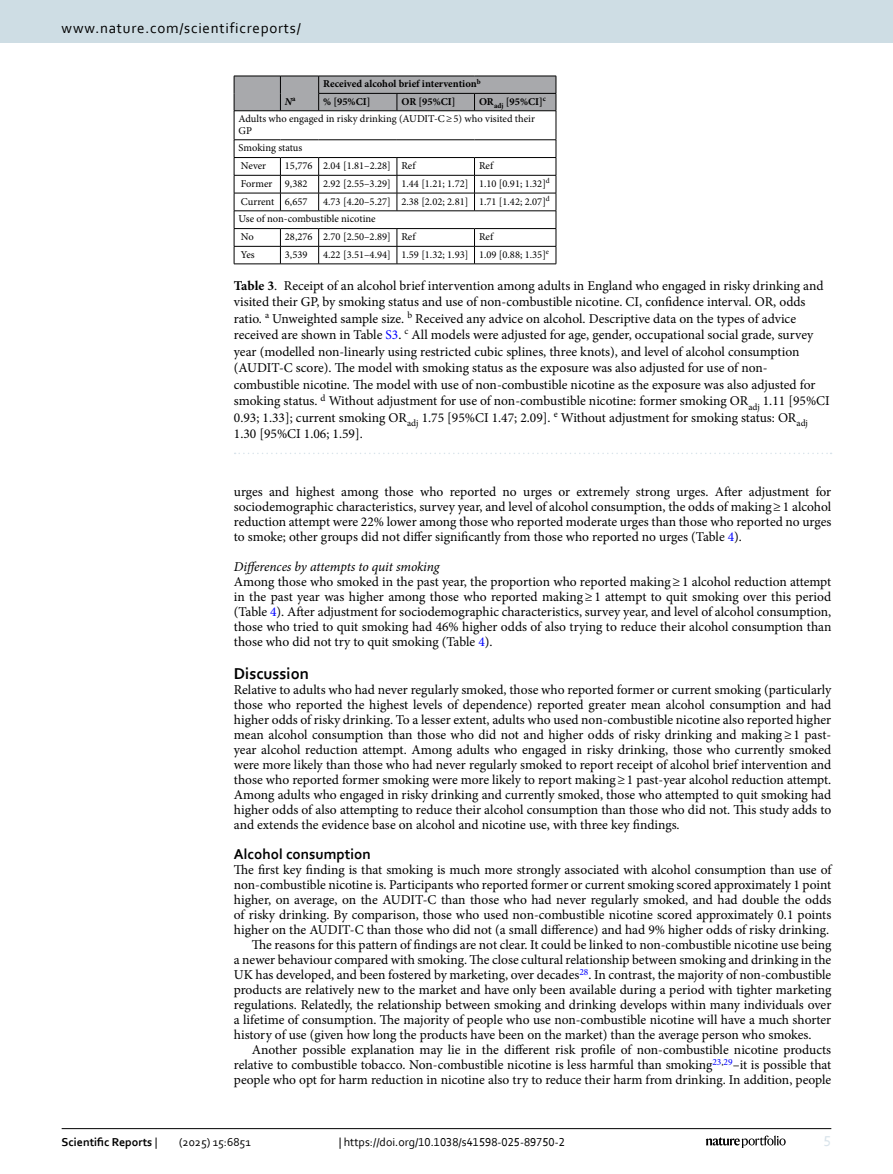
<style>
.page{position:relative;width:893px;height:1174px;background:#fff}
.page>*{position:absolute;margin:0;border:0;box-sizing:border-box;transform-origin:0 0}
.Head_1{font:700 16.5px "Corbel";color:#000}
.t1{font:15px "Corbel";letter-spacing:.05em;color:#000}
.Head_2{font:700 15px "Corbel";color:#000}
.t2{font:15px "Corbel";color:#d9e4eb}
.Body_Text{font:13.5px/15px "Minion Pro";color:#000;text-align:justify}
.Body_Text_Indent{font:13.5px/15px "Minion Pro";color:#000;text-align:justify}
.Table_Caption{font:13.5px/16.5px "Minion Pro";letter-spacing:-.005em;color:#000}
.Head_3{font:italic 13.5px "Minion Pro";letter-spacing:-.01em;color:#000}
.t3{font:12px "Corbel";color:#000}
.t4{font:700 12px "Corbel";color:#000}
.Table_Body{font:10.5px/11.2px "Minion Pro";color:#000}
.Table_Head{font:700 10.5px "Minion Pro";color:#000}
.Table_Head-2{font:italic 700 10.5px "Minion Pro";color:#000}
.s1{font-weight:700}
.s2{color:#00f}
.s3{font-weight:400}
</style>
<div class="page">
<hr style="left:280px;top:264px;width:39px;height:1px;background:#000">
<hr style="left:319px;top:264px;width:78px;height:1px;background:#000">
<hr style="left:397px;top:264px;width:77px;height:1px;background:#000">
<svg style="left:234px;top:76px;width:323px;height:188px"></svg>
<hr style="left:474px;top:264px;width:82px;height:1px;background:#000">
<hr style="left:234px;top:264px;width:46px;height:1px;background:#000">
<svg style="left:235px;top:452px;width:597px;height:2px"></svg>
<hr style="left:62px;top:1128px;width:769px;height:1px;background:#000">
<svg style="left:706px;top:1135px;width:80px;height:12px"></svg>
<div style="left:0;top:0;width:893px;height:43px;background:#cedde4"></div>
<p class="t1" style="left:62px;top:18px;width:241px">www.nature.com/scientificreports/</p>
<p class="Table_Head" style="left:323px;top:77px;width:159px">Received alcohol brief intervention<sup>b</sup></p>
<p class="Table_Head" style="left:323px;top:94px;width:49px">% [95%CI]</p>
<p class="Table_Head" style="left:401px;top:94px;width:56px">OR [95%CI]</p>
<p class="Table_Head" style="left:479px;top:94px;width:68px">OR<sub>adj</sub> [95%CI]<sup>c</sup></p>
<p class="Table_Body" style="left:239px;top:113px;width:298px">Adults who engaged in risky drinking (AUDIT-C≥5) who visited their<br>GP</p>
<p class="Table_Body" style="left:239px;top:142px;width:65px">Smoking status</p>
<p class="Table_Body" style="left:241px;top:160px;width:27px">Never</p>
<p class="Table_Body" style="left:285px;top:160px;width:29px">15,776</p>
<p class="Table_Body" style="left:323px;top:160px;width:69px">2.04 [1.81–2.28]</p>
<p class="Table_Body" style="left:401px;top:160px;width:16px">Ref</p>
<p class="Table_Body" style="left:479px;top:160px;width:16px">Ref</p>
<p class="Table_Body" style="left:241px;top:178px;width:33px">Former</p>
<p class="Table_Body" style="left:285px;top:178px;width:24px">9,382</p>
<p class="Table_Body" style="left:323px;top:178px;width:69px">2.92 [2.55–3.29]</p>
<p class="Table_Body" style="left:401px;top:178px;width:68px">1.44 [1.21; 1.72]</p>
<p class="Table_Body" style="left:479px;top:178px;width:72px">1.10 [0.91; 1.32]<sup>d</sup></p>
<p class="Table_Body" style="left:241px;top:196px;width:35px">Current</p>
<p class="Table_Body" style="left:285px;top:196px;width:24px">6,657</p>
<p class="Table_Body" style="left:323px;top:196px;width:69px">4.73 [4.20–5.27]</p>
<p class="Table_Body" style="left:401px;top:196px;width:68px">2.38 [2.02; 2.81]</p>
<p class="Table_Body" style="left:479px;top:196px;width:72px">1.71 [1.42; 2.07]<sup>d</sup></p>
<p class="Table_Body" style="left:239px;top:213px;width:139px">Use of non-combustible nicotine</p>
<p class="Table_Body" style="left:241px;top:231px;width:14px">No</p>
<p class="Table_Body" style="left:285px;top:231px;width:29px">28,276</p>
<p class="Table_Body" style="left:323px;top:231px;width:69px">2.70 [2.50–2.89]</p>
<p class="Table_Body" style="left:401px;top:231px;width:16px">Ref</p>
<p class="Table_Body" style="left:479px;top:231px;width:16px">Ref</p>
<p class="Table_Body" style="left:241px;top:249px;width:15px">Yes</p>
<p class="Table_Body" style="left:285px;top:249px;width:24px">3,539</p>
<p class="Table_Body" style="left:323px;top:249px;width:69px">4.22 [3.51–4.94]</p>
<p class="Table_Body" style="left:401px;top:249px;width:68px">1.59 [1.32; 1.93]</p>
<p class="Table_Body" style="left:479px;top:249px;width:72px">1.09 [0.88; 1.35]<sup>e</sup></p>
<p class="Table_Caption" style="left:234px;top:277px;width:597px"><span class="s1">Table 3</span>. Receipt of an alcohol brief intervention among adults in England who engaged in risky drinking and visited their GP, by smoking status and use of non-combustible nicotine. CI, confidence interval. OR, odds ratio. <sup>a</sup> Unweighted sample size. <sup>b</sup> Received any advice on alcohol. Descriptive data on the types of advice received are shown in Table <span class="s2">S3</span>. <sup>c</sup> All models were adjusted for age, gender, occupational social grade, survey year (modelled non-linearly using restricted cubic splines, three knots), and level of alcohol consumption (AUDIT-C score). The model with smoking status as the exposure was also adjusted for use of non&shy;combustible nicotine. The model with use of non-combustible nicotine as the exposure was also adjusted for smoking status. <sup>d</sup> Without adjustment for use of non-combustible nicotine: former smoking OR<sub>adj</sub> 1.11 [95%CI 0.93; 1.33]; current smoking OR<sub>adj</sub> 1.75 [95%CI 1.47; 2.09]. <sup>e</sup> Without adjustment for smoking status: OR<sub>adj </sub>1.30 [95%CI 1.06; 1.59].</p>
<p class="Table_Head-2" style="left:285px;top:94px;width:12px">N<sup>a</sup></p>
<p class="Body_Text" style="left:234px;top:484px;width:599px">urges and highest among those who reported no urges or extremely strong urges. After adjustment for sociodemographic characteristics, survey year, and level of alcohol consumption, the odds of making≥1 alcohol reduction attempt were 22% lower among those who reported moderate urges than those who reported no urges to smoke; other groups did not differ significantly from those who reported no urges (Table <span class="s2">4</span>).</p>
<p class="Head_3" style="left:234px;top:557px;width:207px">Differences by attempts to quit smoking</p>
<p class="Body_Text" style="left:234px;top:574px;width:599px">Among those who smoked in the past year, the proportion who reported making≥1 alcohol reduction attempt in the past year was higher among those who reported making≥1 attempt to quit smoking over this period (Table <span class="s2">4</span>). After adjustment for sociodemographic characteristics, survey year, and level of alcohol consumption, those who tried to quit smoking had 46% higher odds of also trying to reduce their alcohol consumption than those who did not try to quit smoking (Table <span class="s2">4</span>).</p>
<p class="Head_1" style="left:234px;top:663px;width:77px">Discussion</p>
<p class="Body_Text" style="left:234px;top:682px;width:599px">Relative to adults who had never regularly smoked, those who reported former or current smoking (particularly those who reported the highest levels of dependence) reported greater mean alcohol consumption and had higher odds of risky drinking. To a lesser extent, adults who used non-combustible nicotine also reported higher mean alcohol consumption than those who did not and higher odds of risky drinking and making≥1 past&shy;year alcohol reduction attempt. Among adults who engaged in risky drinking, those who currently smoked were more likely than those who had never regularly smoked to report receipt of alcohol brief intervention and those who reported former smoking were more likely to report making≥1 past-year alcohol reduction attempt.<br>Among adults who engaged in risky drinking and currently smoked, those who attempted to quit smoking had higher odds of also attempting to reduce their alcohol consumption than those who did not. This study adds to and extends the evidence base on alcohol and nicotine use, with three key findings.</p>
<p class="Head_2" style="left:234px;top:845px;width:139px">Alcohol consumption</p>
<p class="Body_Text" style="left:234px;top:862px;width:599px">The first key finding is that smoking is much more strongly associated with alcohol consumption than use of non-combustible nicotine is. Participants who reported former or current smoking scored approximately 1 point higher, on average, on the AUDIT-C than those who had never regularly smoked, and had double the odds of risky drinking. By comparison, those who used non-combustible nicotine scored approximately 0.1 points higher on the AUDIT-C than those who did not (a small difference) and had 9% higher odds of risky drinking.</p>
<p class="Body_Text_Indent" style="left:234px;top:937px;width:599px;text-indent:18px">The reasons for this pattern of findings are not clear. It could be linked to non-combustible nicotine use being a newer behaviour compared with smoking. The close cultural relationship between smoking and drinking in the UK has developed, and been fostered by marketing, over decades<sup>28</sup>. In contrast, the majority of non-combustible products are relatively new to the market and have only been available during a period with tighter marketing regulations. Relatedly, the relationship between smoking and drinking develops within many individuals over a lifetime of consumption. The majority of people who use non-combustible nicotine will have a much shorter history of use (given how long the products have been on the market) than the average person who smokes.</p>
<p class="Body_Text_Indent" style="left:234px;top:1042px;width:599px;text-indent:18px">Another possible explanation may lie in the different risk profile of non-combustible nicotine products relative to combustible tobacco. Non-combustible nicotine is less harmful than smoking<sup>23</sup><sup>,</sup><sup>29</sup>–it is possible that people who opt for harm reduction in nicotine also try to reduce their harm from drinking. In addition, people</p>
<p class="t4" style="left:62px;top:1134px;width:97px">Scientific Reports <span class="s3">|</span></p>
<p class="t3" style="left:179px;top:1134px;width:73px">(2025) 15:6851</p>
<p class="t3" style="left:339px;top:1134px;width:228px">| https://doi.org/10.1038/s41598-025-89750-2</p>
<p class="t2" style="left:824px;top:1132px;width:9px">5</p>
</div>
